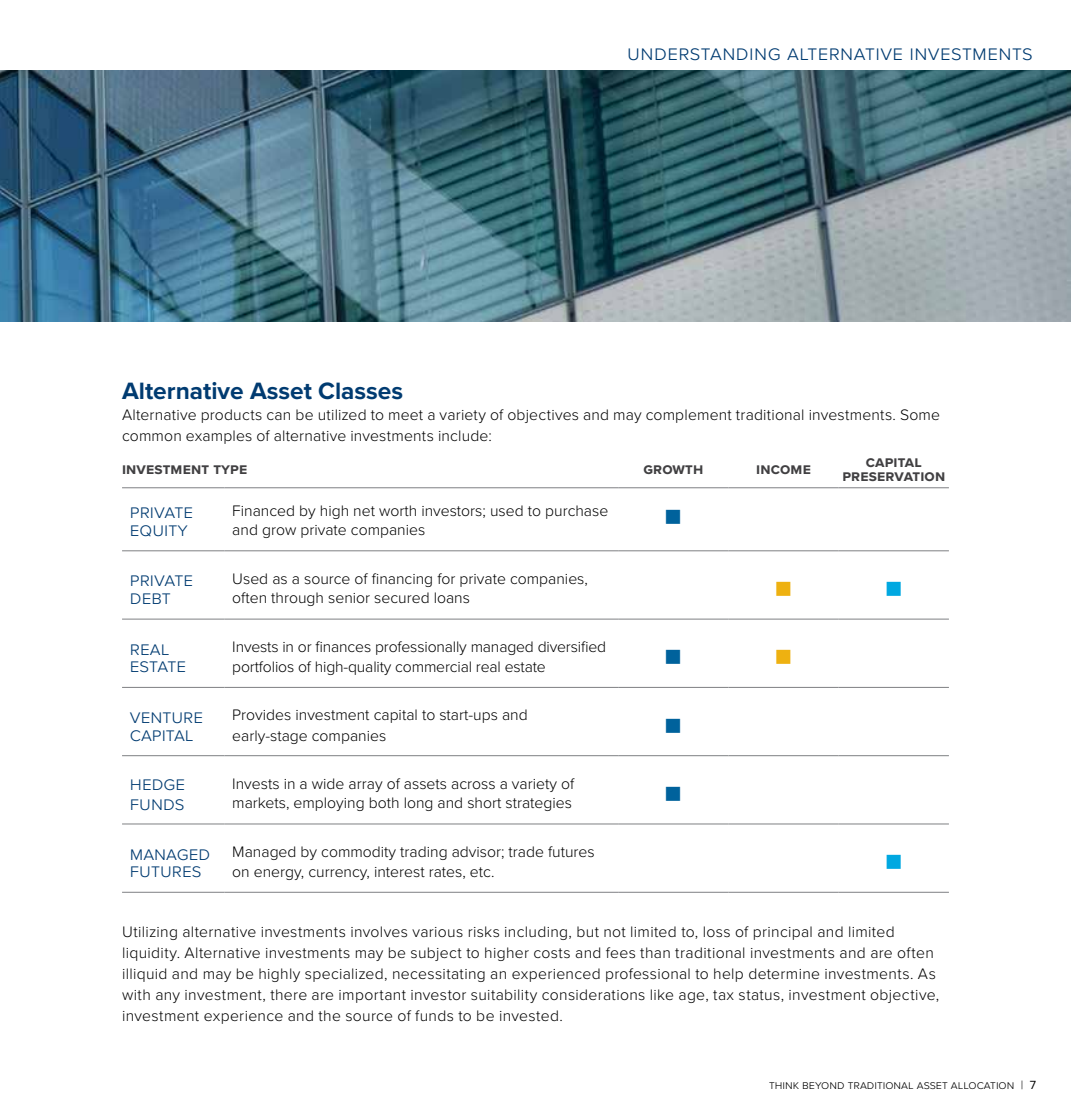
<style>
.page{position:relative;width:1071px;height:1115px;background:#fff}
.page>*{position:absolute;margin:0;border:0;box-sizing:border-box;transform-origin:0 0}
.t1{font:700 24.5px "Proxima Nova";color:#003b71}
.t2{font:300 21px "Proxima Nova S";letter-spacing:.02em;color:#003b71}
.t3{font:300 19.25px/17.5px "Proxima Nova S";color:#003b71}
.t4{font:300 15.75px/21px "Proxima Nova";letter-spacing:.01em;color:#000}
.t5{font:300 15.75px/19.2px "Proxima Nova";letter-spacing:-.01em;color:#000}
.t6{font:700 15.75px/14px "Proxima Nova S";letter-spacing:.01em;color:#414042;text-align:center}
.t7{font:300 12.25px "Proxima Nova S";color:#000}
.s1{font-family:"Proxima Nova";font-weight:400}
</style>
<div class="page">
<img style="left:0;top:71px;width:1071px;height:250px">
<hr style="left:224px;top:550px;width:394px;height:1px;background:#7e8083">
<hr style="left:618px;top:550px;width:110px;height:1px;background:#7e8083">
<hr style="left:728px;top:550px;width:111px;height:1px;background:#7e8083">
<hr style="left:839px;top:550px;width:110px;height:1px;background:#7e8083">
<hr style="left:224px;top:618px;width:394px;height:1px;background:#7e8083">
<hr style="left:618px;top:618px;width:110px;height:1px;background:#7e8083">
<hr style="left:728px;top:618px;width:111px;height:1px;background:#7e8083">
<hr style="left:839px;top:618px;width:110px;height:1px;background:#7e8083">
<hr style="left:224px;top:687px;width:394px;height:1px;background:#7e8083">
<hr style="left:618px;top:687px;width:110px;height:1px;background:#7e8083">
<hr style="left:728px;top:687px;width:111px;height:1px;background:#7e8083">
<hr style="left:839px;top:687px;width:110px;height:1px;background:#7e8083">
<hr style="left:224px;top:755px;width:394px;height:1px;background:#7e8083">
<hr style="left:618px;top:755px;width:110px;height:1px;background:#7e8083">
<hr style="left:728px;top:755px;width:111px;height:1px;background:#7e8083">
<hr style="left:839px;top:755px;width:110px;height:1px;background:#7e8083">
<hr style="left:224px;top:823px;width:394px;height:1px;background:#7e8083">
<hr style="left:618px;top:823px;width:110px;height:1px;background:#7e8083">
<hr style="left:728px;top:823px;width:111px;height:1px;background:#7e8083">
<hr style="left:839px;top:823px;width:110px;height:1px;background:#7e8083">
<hr style="left:224px;top:891px;width:394px;height:1px;background:#7e8083">
<hr style="left:618px;top:891px;width:110px;height:1px;background:#7e8083">
<hr style="left:728px;top:891px;width:111px;height:1px;background:#7e8083">
<hr style="left:839px;top:891px;width:110px;height:1px;background:#7e8083">
<hr style="left:122px;top:550px;width:102px;height:1px;background:#7e8083">
<hr style="left:122px;top:618px;width:102px;height:1px;background:#7e8083">
<hr style="left:122px;top:687px;width:102px;height:1px;background:#7e8083">
<hr style="left:122px;top:755px;width:102px;height:1px;background:#7e8083">
<hr style="left:122px;top:823px;width:102px;height:1px;background:#7e8083">
<hr style="left:122px;top:891px;width:102px;height:1px;background:#7e8083">
<hr style="left:122px;top:487px;width:102px;height:1px;background:#7e8083">
<hr style="left:224px;top:487px;width:394px;height:1px;background:#7e8083">
<hr style="left:618px;top:487px;width:110px;height:1px;background:#7e8083">
<hr style="left:728px;top:487px;width:111px;height:1px;background:#7e8083">
<hr style="left:839px;top:487px;width:110px;height:1px;background:#7e8083">
<h2 class="t2" style="left:627px;top:37px;width:407px">understanding alternative investments</h2>
<h1 class="t1" style="left:122px;top:373px;width:283px">Alternative Asset Classes</h1>
<p class="t4" style="left:122px;top:404px;width:820px">Alternative products can be utilized to meet a variety of objectives and may complement traditional investments. Some common examples of alternative investments include:</p>
<p class="t6" style="left:122px;top:461px;width:127px">investment type</p>
<p class="t6" style="left:643px;top:461px;width:61px">growth</p>
<p class="t6" style="left:756px;top:461px;width:56px">income</p>
<p class="t6" style="left:842px;top:454px;width:104px">capital preservation</p>
<p class="t3" style="left:130px;top:502px;width:65px">private equity</p>
<p class="t4" style="left:232px;top:500px;width:378px;line-height:19.2px">Financed by high net worth investors; used to purchase and grow private companies</p>
<p class="t3" style="left:130px;top:570px;width:65px">private debt</p>
<p class="t4" style="left:232px;top:568px;width:357px;line-height:19.2px">Used as a source of financing for private companies, often through senior secured loans</p>
<p class="t3" style="left:130px;top:638px;width:58px">real estate</p>
<p class="t5" style="left:232px;top:636px;width:375px">Invests in or finances professionally managed diversified portfolios of high-quality commercial real estate</p>
<p class="t3" style="left:130px;top:707px;width:75px">venture capital</p>
<p class="t4" style="left:232px;top:703px;width:297px">Provides investment capital to start-ups and early-stage companies</p>
<p class="t3" style="left:130px;top:772px;width:57px;line-height:20.7px">hedge funds</p>
<p class="t4" style="left:232px;top:773px;width:343px;line-height:19.2px">Invests in a wide array of assets across a variety of markets, employing both long and short strategies</p>
<p class="t3" style="left:130px;top:843px;width:82px">managed futures</p>
<p class="t4" style="left:232px;top:841px;width:364px;line-height:19.2px">Managed by commodity trading advisor; trade futures on energy, currency, interest rates, etc.</p>
<p class="t4" style="left:122px;top:920px;width:819px">Utilizing alternative investments involves various risks including, but not limited to, loss of principal and limited liquidity. Alternative investments may be subject to higher costs and fees than traditional investments and are often illiquid and may be highly specialized, necessitating an experienced professional to help determine investments. As with any investment, there are important investor suitability considerations like age, tax status, investment objective, investment experience and the source of funds to be invested.</p>
<p class="t7" style="left:769px;top:1075px;width:268px">think beyond traditional asset allocation | <span class="s1">7</span></p>
</div>
